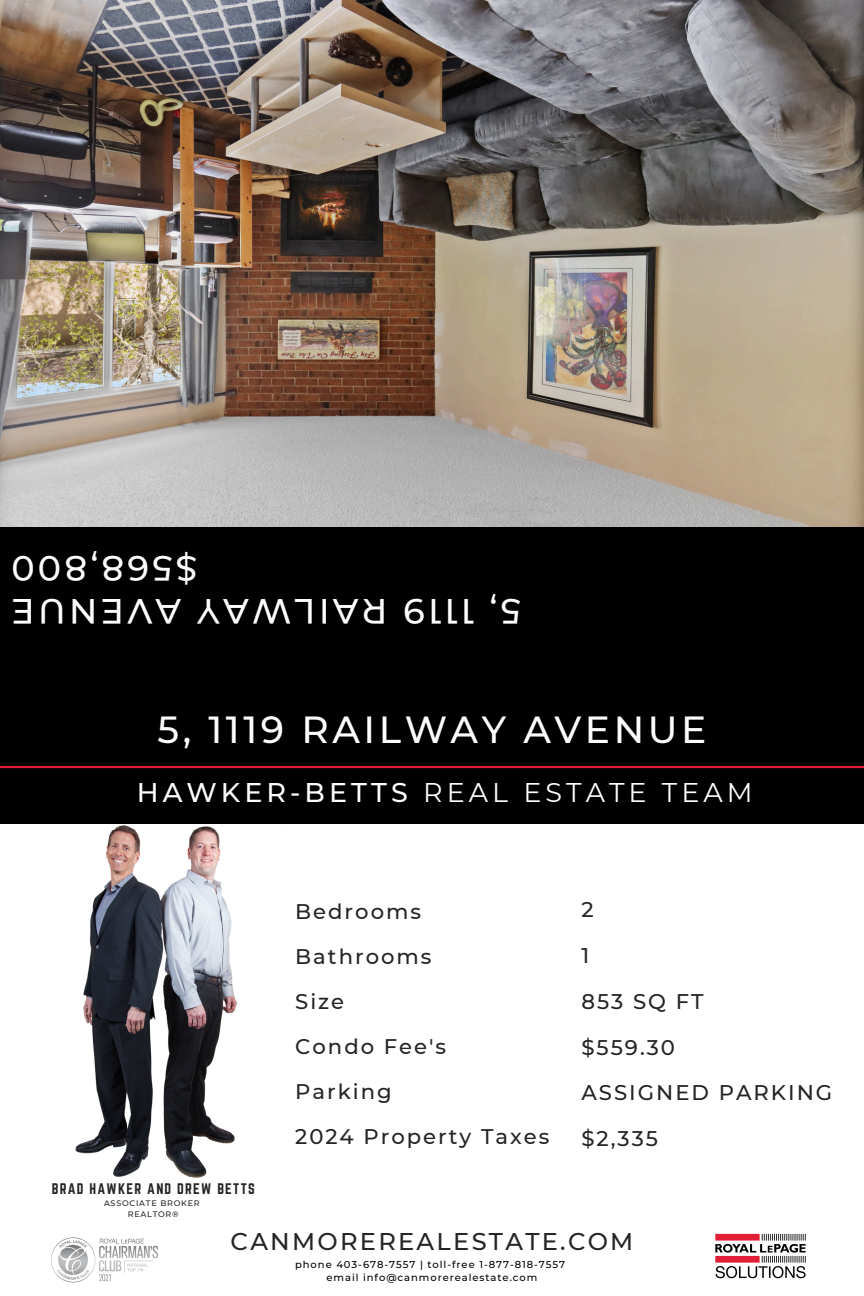
<style>
.page{position:relative;width:864px;height:1296px;background:#fff}
.page>*{position:absolute;margin:0;border:0;box-sizing:border-box;transform-origin:0 0}
.t1{font:500 37.7px "Montserrat";letter-spacing:.095em;color:#fefdfb}
.t2{font:500 35px "Montserrat";letter-spacing:.095em;color:#fefdfb}
.t3{font:27px "Montserrat";letter-spacing:.15em;color:#fefdfb}
.t4{font:500 24.2px "Montserrat";letter-spacing:.095em;color:#242526}
.t5{font:500 21.2px/45px "Montserrat";letter-spacing:.095em;color:#242526}
.t6{font:13.4px "Norwester";letter-spacing:.095em;color:#242526}
.t7{font:500 10px "Montserrat";letter-spacing:.095em;color:#000}
.t8{font:500 8px "Montserrat";letter-spacing:.095em;color:#242526}
.s1{font-weight:500}
</style>
<div class="page">
<img style="left:0;top:0;width:864px;height:527px">
<div style="left:0;top:527px;width:864px;height:296px;background:#000"></div>
<img style="left:41px;top:823px;width:248px;height:355px">
<hr style="left:0;top:766px;width:864px;height:2px;background:#e01e36">
<img style="left:715px;top:1233px;width:91px;height:46px">
<img style="left:51px;top:1237px;width:108px;height:46px">
<h3 class="t2" style="left:197px;top:590px;width:188px;rotate:-180deg">$568 8, 00</h3>
<h3 class="t2" style="left:181px;top:633px;width:171px;rotate:-180deg">AVENUE</h3>
<h3 class="t2" style="left:387px;top:633px;width:192px;rotate:-180deg">RA LI WAY</h3>
<h3 class="t2" style="left:474px;top:633px;width:72px;rotate:-180deg">9111</h3>
<h3 class="t2" style="left:521px;top:633px;width:33px;rotate:-180deg">5,</h3>
<h1 class="t1" style="left:158px;top:706px;width:550px">5, 1119 RAILWAY AVENUE</h1>
<p class="t3" style="left:137px;top:776px;width:618px"><span class="s1">HAWKER-BETTS</span> REAL ESTATE TEAM</p>
<p class="t6" style="left:52px;top:1181px;width:205px">BRAD HAWKER AND DREW BETTS</p>
<p class="t8" style="left:104px;top:1199px;width:97px">ASSOCIATE BROKER</p>
<p class="t8" style="left:128px;top:1209px;width:52px">REALTOR®</p>
<p class="t5" style="left:295px;top:888px;width:256px">Bedrooms<br>Bathrooms<br>Size<br>Condo Fee's<br>Parking<br>2024 Property Taxes</p>
<p class="t5" style="left:581px;top:887px;width:252px;line-height:45.8px">2<br>1<br>853 SQ FT<br>$559.30<br>ASSIGNED PARKING $2,335</p>
<h4 class="t4" style="left:231px;top:1227px;width:404px">CANMOREREALESTATE.COM</h4>
<h5 class="t7" style="left:295px;top:1259px;width:272px">phone 403-678-7557 | toll-free 1-877-818-7557</h5>
<h6 class="t7" style="left:327px;top:1271px;width:212px">email info@canmorerealestate.com</h6>
</div>
